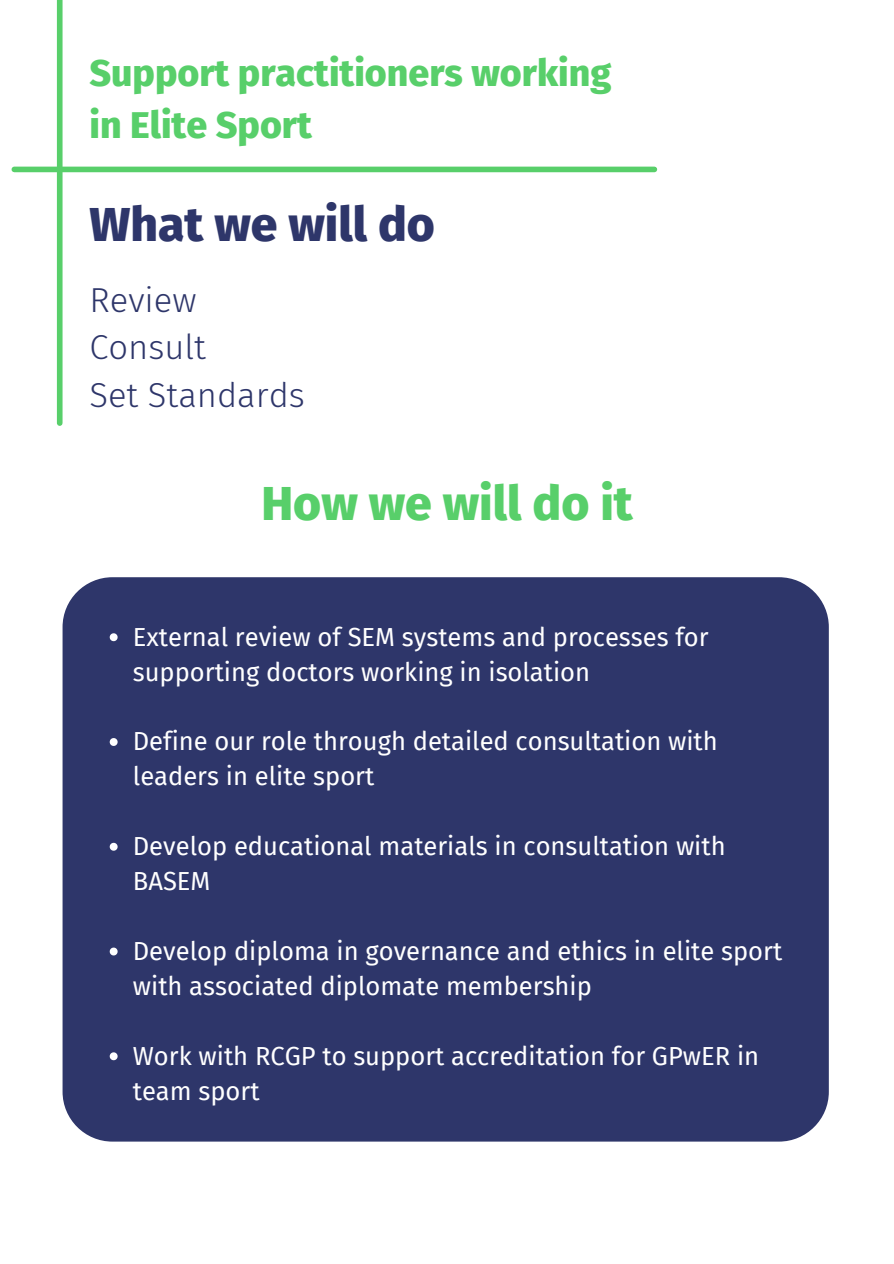
<style>
.page{position:relative;width:894px;height:1264px;background:#fff}
.page>*{position:absolute;margin:0;border:0;box-sizing:border-box;transform-origin:0 0}
.t1{font:800 48px "Fira Sans";color:#58cf6a}
.t2{font:800 48px "Fira Sans";color:#2e366a}
.t3{font:800 37.5px "Fira Sans";color:#58cf6a}
.t4{font:300 34.5px "Fira Sans";color:#2e366a}
.t5{font:25.5px/35px "Fira Sans";color:#fff}
</style>
<div class="page">
<div style="left:14px;top:167px;width:640px;height:5px;background:#58cf6a"></div>
<div style="left:57px;top:0;width:5px;height:423px;background:#58cf6a"></div>
<div style="left:63px;top:577px;width:765px;height:564px;background:#2e366a;border-radius:50px"></div>
<svg style="left:110px;top:633px;width:8px;height:8px"></svg>
<svg style="left:110px;top:738px;width:8px;height:8px"></svg>
<svg style="left:110px;top:842px;width:8px;height:8px"></svg>
<svg style="left:110px;top:947px;width:8px;height:8px"></svg>
<svg style="left:110px;top:1052px;width:8px;height:8px"></svg>
<p class="t3" style="left:89px;top:51px;width:523px">Support practitioners working</p>
<p class="t3" style="left:89px;top:103px;width:224px">in Elite Sport</p>
<p class="t2" style="left:89px;top:196px;width:347px">What we will do</p>
<p class="t4" style="left:89px;top:280px;width:109px">Review</p>
<p class="t4" style="left:89px;top:327px;width:118px">Consult</p>
<p class="t4" style="left:89px;top:374px;width:217px">Set Standards</p>
<p class="t1" style="left:261px;top:475px;width:373px">How we will do it</p>
<p class="t5" style="left:133px;top:619px;width:577px">External review of SEM systems and processes for supporting doctors working in isolation</p>
<p class="t5" style="left:133px;top:724px;width:586px">Define our role through detailed consultation with leaders in elite sport</p>
<p class="t5" style="left:133px;top:829px;width:594px">Develop educational materials in consultation with<br>BASEM</p>
<p class="t5" style="left:133px;top:933px;width:650px">Develop diploma in governance and ethics in elite sport with associated diplomate membership</p>
<p class="t5" style="left:133px;top:1038px;width:627px">Work with RCGP to support accreditation for GPwER in team sport</p>
</div>
